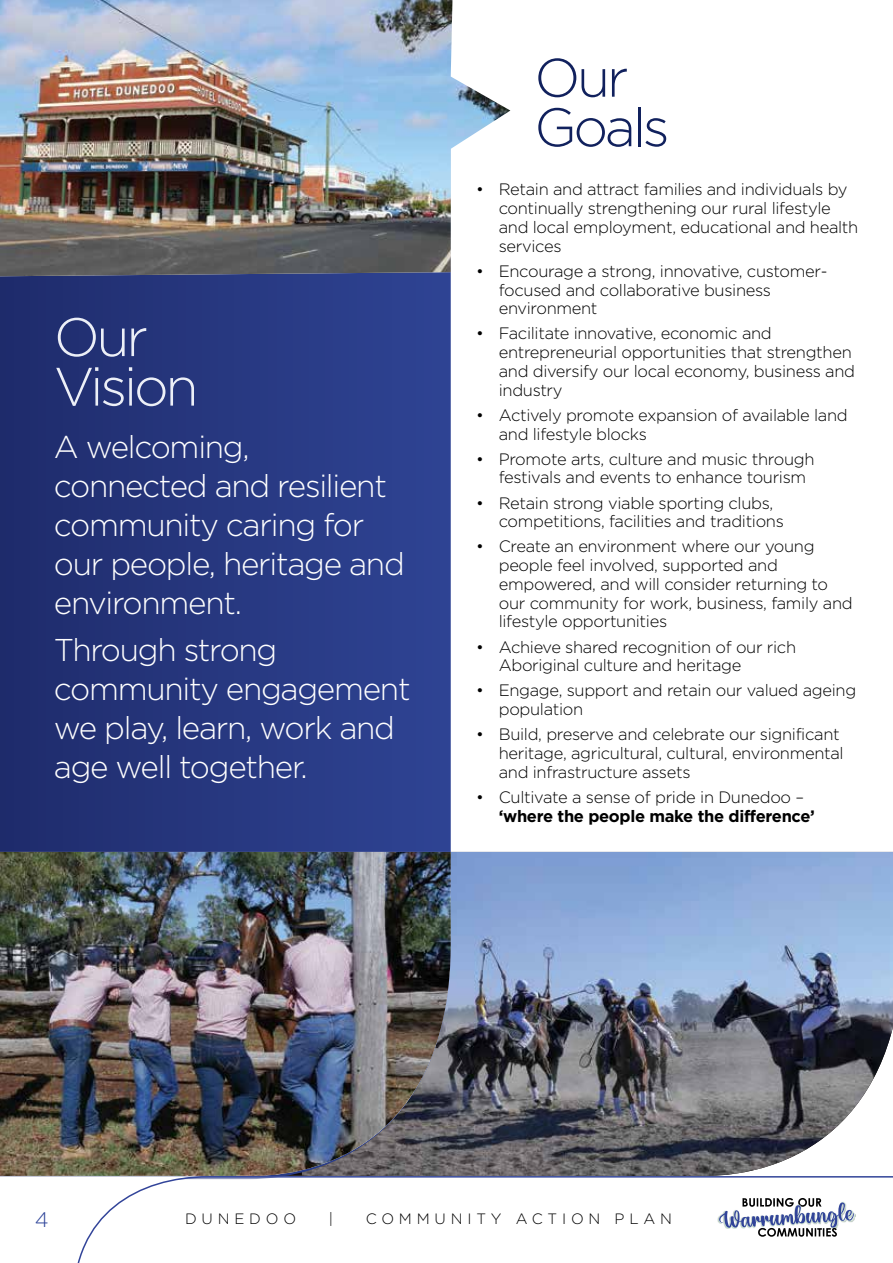
<style>
.page{position:relative;width:893px;height:1263px;background:#fff}
.page>*{position:absolute;margin:0;border:0;box-sizing:border-box;transform-origin:0 0}
.t1{font:300 54px/49.5px "Gotham";letter-spacing:-.06em;color:#eceff7}
.t2{font:300 54px/49.5px "Gotham";letter-spacing:-.06em;color:#11215d}
.t3{font:300 31.5px/39px "Gotham";letter-spacing:-.04em;color:#fff}
.t4{font:300 21px "Gotham";color:#30469a}
.t5{font:300 16.5px/18.8px "Gotham";letter-spacing:-.02em;color:#000}
.t6{font:700 16.5px "Gotham";letter-spacing:-.02em;color:#000}
.t7{font:300 15px "Gotham";letter-spacing:.32em;color:#000}
</style>
<div class="page">
<img style="left:506px;top:852px;width:387px;height:323px">
<svg style="left:0;top:276px;width:506px;height:899px;background:#404f8d"></svg>
<img style="left:0;top:852px;width:451px;height:324px">
<img style="left:0;top:0;width:510px;height:276px">
<svg style="left:0;top:1176px;width:72px;height:1px"></svg>
<svg style="left:72px;top:1175px;width:821px;height:88px"></svg>
<img style="left:854px;top:1202px;width:1px;height:26px">
<svg style="left:719px;top:1198px;width:135px;height:39px"></svg>
<h1 class="t1" style="left:54px;top:312px;width:146px">Our<br>Vision</h1>
<h2 class="t3" style="left:54px;top:427px;width:352px">A welcoming, connected and resilient community caring for our people, heritage and environment.</h2>
<h2 class="t3" style="left:54px;top:630px;width:358px">Through strong community engagement we play, learn, work and age well together.</h2>
<h1 class="t2" style="left:534px;top:52px;width:137px">Our<br>Goals</h1>
<p class="t5" style="left:499px;top:180px;width:361px;text-indent:-23px">• Retain and attract families and individuals by continually strengthening our rural lifestyle and local employment, educational and health services</p>
<p class="t5" style="left:499px;top:261px;width:330px;text-indent:-23px">• Encourage a strong, innovative, customer&shy;focused and collaborative business environment</p>
<p class="t5" style="left:499px;top:324px;width:358px;text-indent:-23px">• Facilitate innovative, economic and entrepreneurial opportunities that strengthen and diversify our local economy, business and industry</p>
<p class="t5" style="left:499px;top:405px;width:350px;text-indent:-23px">• Actively promote expansion of available land and lifestyle blocks</p>
<p class="t5" style="left:499px;top:449px;width:317px;text-indent:-23px">• Promote arts, culture and music through festivals and events to enhance tourism</p>
<p class="t5" style="left:499px;top:493px;width:287px;text-indent:-23px">• Retain strong viable sporting clubs, competitions, facilities and traditions</p>
<p class="t5" style="left:499px;top:537px;width:355px;text-indent:-23px">• Create an environment where our young people feel involved, supported and empowered, and will consider returning to our community for work, business, family and lifestyle opportunities</p>
<p class="t5" style="left:499px;top:637px;width:299px;text-indent:-23px">• Achieve shared recognition of our rich<br>Aboriginal culture and heritage</p>
<p class="t5" style="left:499px;top:681px;width:359px;text-indent:-23px">• Engage, support and retain our valued ageing population</p>
<p class="t5" style="left:499px;top:725px;width:346px;text-indent:-23px">• Build, preserve and celebrate our significant heritage, agricultural, cultural, environmental and infrastructure assets</p>
<p class="t5" style="left:476px;top:787px;width:329px">• Cultivate a sense of pride in Dunedoo –</p>
<p class="t6" style="left:499px;top:806px;width:318px">‘where the people make the difference’</p>
<p class="t4" style="left:35px;top:1208px;width:15px">4</p>
<p class="t7" style="left:185px;top:1210px;width:113px">DUNEDOO</p>
<p class="t7" style="left:329px;top:1210px;width:6px">|</p>
<p class="t7" style="left:366px;top:1210px;width:308px">COMMUNITY ACTION PLAN</p>
</div>
